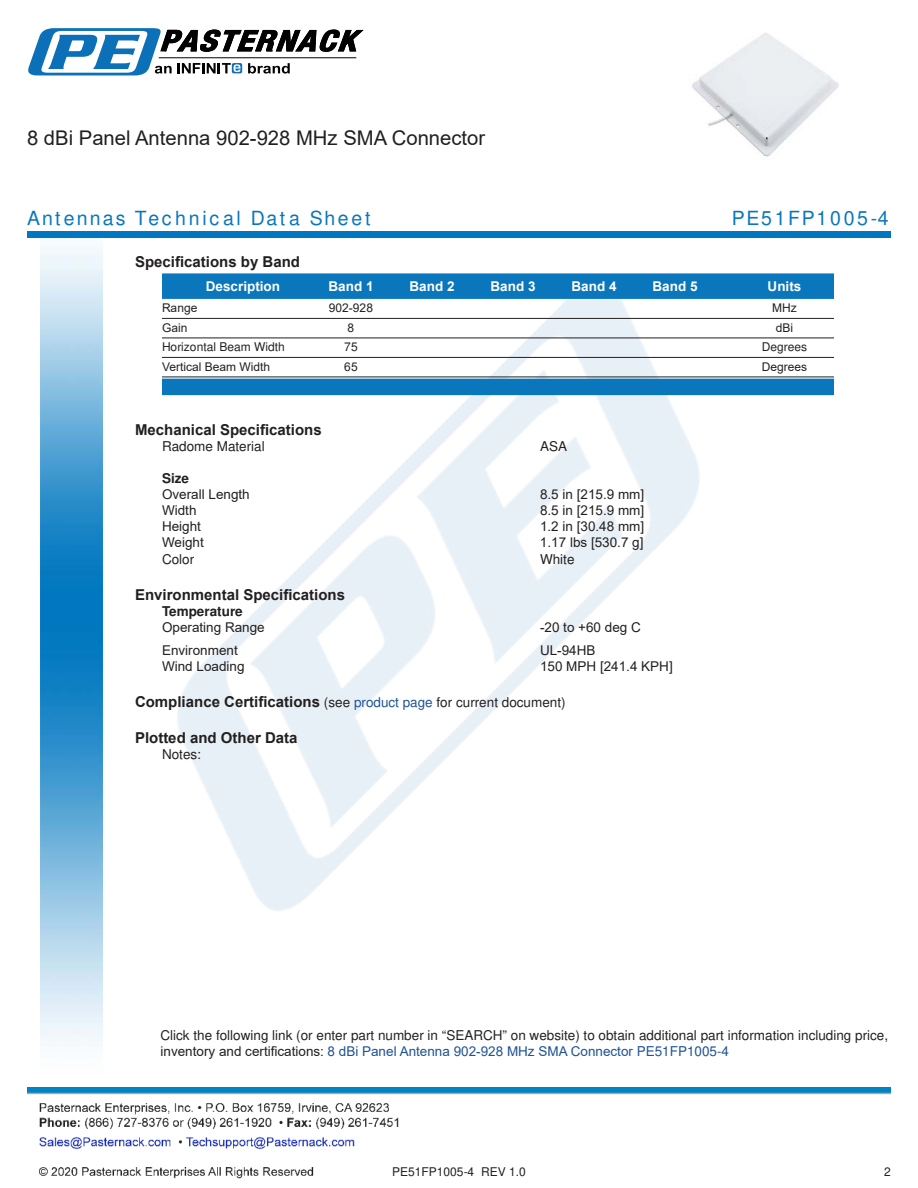
<style>
.page{position:relative;width:918px;height:1188px;background:#fff}
.page>*{position:absolute;margin:0;border:0;box-sizing:border-box;transform-origin:0 0}
.t1{font:20.25px "Arial";color:#221f1f}
.t2{font:900 19.5px "Arial";letter-spacing:.14em;color:#0a77bd}
.t3{font:700 15px "Arial";color:#221f1f}
.t4{font:13.5px/16.2px "Arial";color:#221f1f}
.t5{font:700 13.5px "Arial";color:#fff}
.t6{font:700 13.5px "Arial";color:#221f1f}
.t7{font:12px "Arial";color:#221f1f}
.s1{font-weight:400;font-size:13.5px}
.s2{font-weight:400;font-size:13.5px;color:#1f5392}
.s3{color:#1f5392}
</style>
<div class="page">
<img style="left:102px;top:246px;width:719px;height:724px">
<img style="left:40px;top:237px;width:62px;height:804px">
<img style="left:39px;top:1103px;width:360px;height:76px">
<img style="left:27px;top:1088px;width:864px;height:7px">
<div style="left:27px;top:231px;width:864px;height:6px;background:#0177c0"></div>
<svg style="left:28px;top:28px;width:336px;height:47px"></svg>
<div style="left:162px;top:273px;width:672px;height:26px;background:#0a77bd"></div>
<hr style="left:162px;top:318px;width:672px;height:1px;background:#221f1f">
<hr style="left:162px;top:338px;width:672px;height:1px;background:#221f1f">
<hr style="left:162px;top:357px;width:672px;height:1px;background:#221f1f">
<hr style="left:162px;top:377px;width:672px;height:1px;background:#221f1f">
<div style="left:162px;top:379px;width:672px;height:16px;background:#0a77bd"></div>
<img style="left:692px;top:33px;width:147px;height:124px">
<h1 class="t1" style="left:27px;top:124px;width:460px">8 dBi Panel Antenna 902-928 MHz SMA Connector</h1>
<h2 class="t2" style="left:27px;top:207px;width:345px">Antennas Technical Data Sheet</h2>
<h2 class="t2" style="left:732px;top:207px;width:159px">PE51FP1005-4</h2>
<p class="t3" style="left:135px;top:252px;width:167px">Speci昀椀cations by Band</p>
<p class="t5" style="left:206px;top:276px;width:76px">Description</p>
<p class="t5" style="left:329px;top:276px;width:47px">Band 1</p>
<p class="t5" style="left:410px;top:276px;width:47px">Band 2</p>
<p class="t5" style="left:491px;top:276px;width:47px">Band 3</p>
<p class="t5" style="left:572px;top:276px;width:47px">Band 4</p>
<p class="t5" style="left:653px;top:276px;width:47px">Band 5</p>
<p class="t5" style="left:768px;top:276px;width:35px">Units</p>
<p class="t7" style="left:162px;top:300px;width:37px">Range</p>
<p class="t7" style="left:329px;top:300px;width:46px">902-928</p>
<p class="t7" style="left:772px;top:300px;width:26px">MHz</p>
<p class="t7" style="left:162px;top:319px;width:27px">Gain</p>
<p class="t7" style="left:348px;top:319px;width:8px">8</p>
<p class="t7" style="left:776px;top:319px;width:19px">dBi</p>
<p class="t7" style="left:162px;top:343px;width:124px">Horizontal Beam Width</p>
<p class="t7" style="left:344px;top:343px;width:15px">75</p>
<p class="t7" style="left:762px;top:343px;width:47px">Degrees</p>
<p class="t7" style="left:162px;top:358px;width:110px">Vertical Beam Width</p>
<p class="t7" style="left:344px;top:358px;width:15px">65</p>
<p class="t7" style="left:762px;top:358px;width:47px">Degrees</p>
<p class="t3" style="left:135px;top:419px;width:188px">Mechanical Speci昀椀cations</p>
<p class="t4" style="left:162px;top:440px;width:104px">Radome Material</p>
<p class="t4" style="left:540px;top:440px;width:29px">ASA</p>
<p class="t6" style="left:162px;top:473px;width:29px">Size</p>
<p class="t4" style="left:162px;top:486px;width:89px">Overall Length</p>
<p class="t4" style="left:540px;top:486px;width:106px">8.5 in [215.9 mm]</p>
<p class="t4" style="left:162px;top:502px;width:36px">Width</p>
<p class="t4" style="left:540px;top:502px;width:106px">8.5 in [215.9 mm]</p>
<p class="t4" style="left:162px;top:518px;width:41px">Height</p>
<p class="t4" style="left:540px;top:518px;width:106px">1.2 in [30.48 mm]</p>
<p class="t4" style="left:162px;top:535px;width:43px">Weight</p>
<p class="t4" style="left:540px;top:535px;width:105px">1.17 lbs [530.7 g]</p>
<p class="t4" style="left:162px;top:552px;width:34px">Color</p>
<p class="t4" style="left:540px;top:552px;width:36px">White</p>
<p class="t3" style="left:135px;top:584px;width:212px">Environmental Speci昀椀cations</p>
<p class="t6" style="left:162px;top:606px;width:82px">Temperature</p>
<p class="t4" style="left:162px;top:619px;width:104px">Operating Range</p>
<p class="t4" style="left:540px;top:619px;width:102px">-20 to +60 deg C</p>
<p class="t4" style="left:162px;top:642px;width:77px">Environment</p>
<p class="t4" style="left:540px;top:642px;width:57px">UL-94HB</p>
<p class="t4" style="left:162px;top:658px;width:84px">Wind Loading</p>
<p class="t4" style="left:540px;top:658px;width:134px">150 MPH [241.4 KPH]</p>
<p class="t3" style="left:135px;top:691px;width:432px">Compliance Certi昀椀cations <span class="s1">(see</span> <span class="s2">product page</span> <span class="s1">for current document)</span></p>
<p class="t3" style="left:135px;top:727px;width:164px">Plotted and Other Data</p>
<p class="t4" style="left:162px;top:748px;width:41px">Notes:</p>
<p class="t4" style="left:161px;top:1029px;width:729px">Click the following link (or enter part number in “SEARCH” on website) to obtain additional part information including price, inventory and certi昀椀cations: <span class="s3">8 dBi Panel Antenna 902-928 MHz SMA Connector PE51FP1005-4</span></p>
<p class="t7" style="left:392px;top:1167px;width:135px">PE51FP1005-4 REV 1.0</p>
<p class="t7" style="left:884px;top:1167px;width:8px">2</p>
</div>
